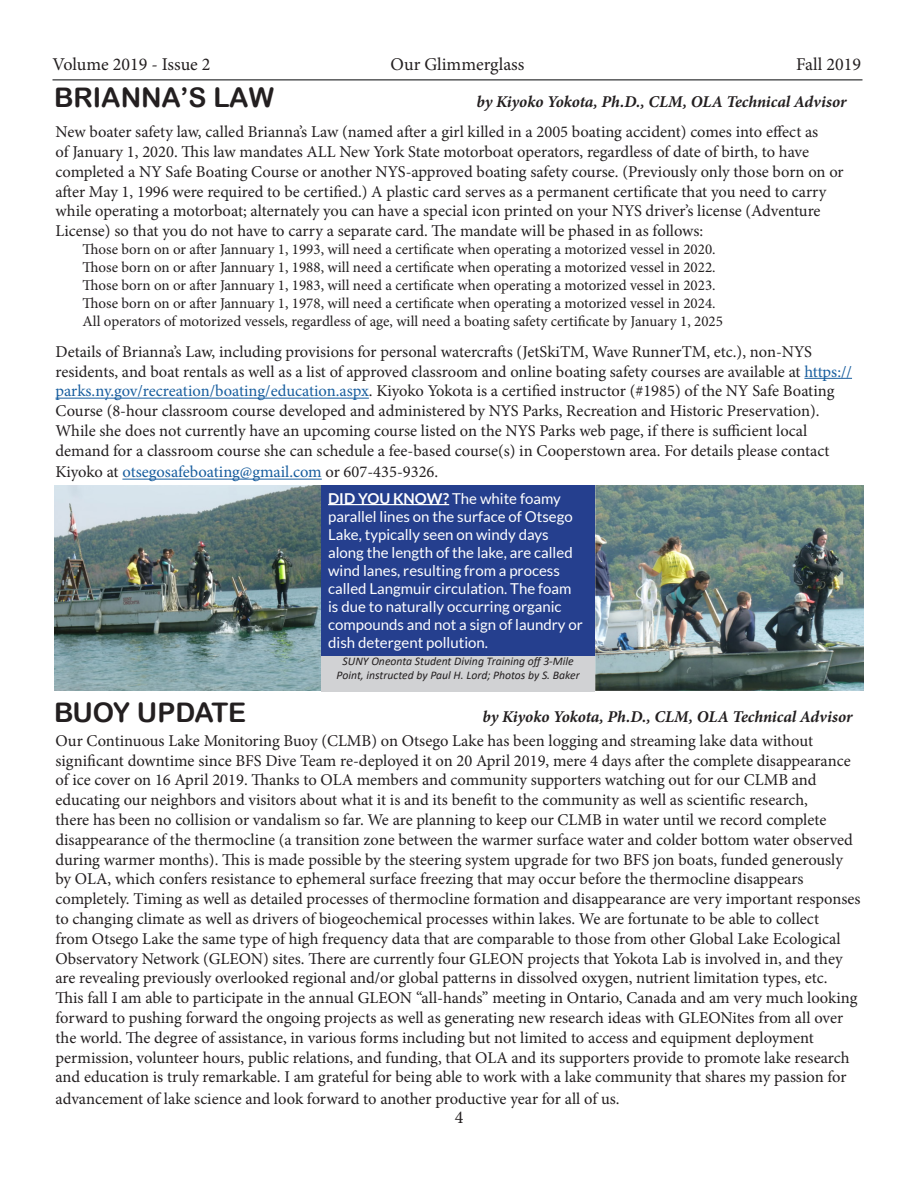
<style>
.page{position:relative;width:918px;height:1188px;background:#fff}
.page>*{position:absolute;margin:0;border:0;box-sizing:border-box;transform-origin:0 0}
.byline{font:27px "Arial Rounded MT Bold";color:#231f20}
.byline-2{font:27px "Arial Rounded MT Bold";letter-spacing:-.02em;color:#231f20}
.t1{font:18px "Minion Pro";color:#231f20}
.t2{font:16.5px/19.8px "Minion Pro";color:#231f20}
.byline-3{font:italic 700 16.5px "Minion Pro";letter-spacing:-.005em;color:#231f20}
.t3{font:16.5px "Minion Pro";color:#175d9e}
.t4{font:15px "Minion Pro";color:#231f20}
.t5{font:15px/18px "Lato";color:#fff}
.t6{font:italic 11.7px/14.1px "Calibri";color:#231f20;text-align:center}
.s1{color:#175d9e}
.s2{color:#231f20}
.s3{font-weight:700}
</style>
<div class="page">
<hr style="left:52px;top:79px;width:810px;height:2px;background:#57585a">
<hr style="left:804px;top:378px;width:48px;height:1px;background:#175d9e">
<hr style="left:56px;top:398px;width:313px;height:1px;background:#175d9e">
<hr style="left:122px;top:479px;width:200px;height:1px;background:#175d9e">
<img style="left:54px;top:485px;width:267px;height:206px">
<img style="left:595px;top:485px;width:269px;height:205px">
<div style="left:321px;top:485px;width:274px;height:172px;background:#253f8e"></div>
<hr style="left:328px;top:504px;width:121px;height:1px;background:#fff">
<div style="left:321px;top:657px;width:274px;height:35px;background:#d1d2d4"></div>
<p class="t1" style="left:52px;top:52px;width:160px">Volume 2019 - Issue 2</p>
<p class="t1" style="left:391px;top:52px;width:135px">Our Glimmerglass</p>
<p class="t1" style="left:796px;top:52px;width:66px">Fall 2019</p>
<p class="byline" style="left:54px;top:82px;width:222px">BRIANNA’S LAW</p>
<p class="byline-3" style="left:477px;top:90px;width:372px">by Kiyoko Yokota, Ph.D., CLM, OLA Technical Advisor</p>
<p class="t2" style="left:56px;top:122px;width:790px">New boater safety law, called Brianna’s Law (named after a girl killed in a 2005 boating accident) comes into effect as<br>of January 1, 2020. This law mandates ALL New York State motorboat operators, regardless of date of birth, to have completed a NY Safe Boating Course or another NYS-approved boating safety course. (Previously only those born on or after May 1, 1996 were required to be certified.) A plastic card serves as a permanent certificate that you need to carry while operating a motorboat; alternately you can have a special icon printed on your NYS driver’s license (Adventure License) so that you do not have to carry a separate card. The mandate will be phased in as follows:</p>
<p class="t4" style="left:82px;top:239px;width:635px">Those born on or after Jannuary 1, 1993, will need a certificate when operating a motorized vessel in 2020.</p>
<p class="t4" style="left:82px;top:257px;width:635px">Those born on or after Jannuary 1, 1988, will need a certificate when operating a motorized vessel in 2022.</p>
<p class="t4" style="left:82px;top:275px;width:635px">Those born on or after Jannuary 1, 1983, will need a certificate when operating a motorized vessel in 2023.</p>
<p class="t4" style="left:82px;top:293px;width:635px">Those born on or after Jannuary 1, 1978, will need a certificate when operating a motorized vessel in 2024.</p>
<p class="t4" style="left:82px;top:311px;width:642px">All operators of motorized vessels, regardless of age, will need a boating safety certificate by January 1, 2025</p>
<p class="t2" style="left:56px;top:342px;width:798px">Details of Brianna’s Law, including provisions for personal watercrafts (JetSkiTM, Wave RunnerTM, etc.), non-NYS residents, and boat rentals as well as a list of approved classroom and online boating safety courses are available at <span class="s1">https:// parks.ny.gov/recreation/boating/education.aspx</span>. Kiyoko Yokota is a certified instructor (#1985) of the NY Safe Boating Course (8-hour classroom course developed and administered by NYS Parks, Recreation and Historic Preservation).<br>While she does not currently have an upcoming course listed on the NYS Parks web page, if there is sufficient local demand for a classroom course she can schedule a fee-based course(s) in Cooperstown area. For details please contact</p>
<p class="t3" style="left:56px;top:461px;width:384px"><span class="s2">Kiyoko at</span> otsegosafeboating@gmail.com <span class="s2">or 607-435-9326.</span></p>
<p class="t5" style="left:328px;top:489px;width:256px"><span class="s3">DID YOU KNOW?</span> The white foamy parallel lines on the surface of Otsego Lake, typically seen on windy days along the length of the lake, are called wind lanes, resulting from a process called Langmuir circulation. The foam is due to naturally occurring organic compounds and not a sign of laundry or dish detergent pollution.</p>
<p class="t6" style="left:337px;top:654px;width:245px">SUNY Oneonta Student Diving Training off 3-Mile<br>Point, instructed by Paul H. Lord; Photos by S. Baker</p>
<p class="byline-2" style="left:54px;top:697px;width:194px">BUOY UPDATE</p>
<p class="byline-3" style="left:483px;top:705px;width:372px">by Kiyoko Yokota, Ph.D., CLM, OLA Technical Advisor</p>
<p class="t2" style="left:56px;top:731px;width:807px">Our Continuous Lake Monitoring Buoy (CLMB) on Otsego Lake has been logging and streaming lake data without significant downtime since BFS Dive Team re-deployed it on 20 April 2019, mere 4 days after the complete disappearance of ice cover on 16 April 2019. Thanks to OLA members and community supporters watching out for our CLMB and educating our neighbors and visitors about what it is and its benefit to the community as well as scientific research,<br>there has been no collision or vandalism so far. We are planning to keep our CLMB in water until we record complete disappearance of the thermocline (a transition zone between the warmer surface water and colder bottom water observed during warmer months). This is made possible by the steering system upgrade for two BFS jon boats, funded generously by OLA, which confers resistance to ephemeral surface freezing that may occur before the thermocline disappears completely. Timing as well as detailed processes of thermocline formation and disappearance are very important responses to changing climate as well as drivers of biogeochemical processes within lakes. We are fortunate to be able to collect<br>from Otsego Lake the same type of high frequency data that are comparable to those from other Global Lake Ecological Observatory Network (GLEON) sites. There are currently four GLEON projects that Yokota Lab is involved in, and they are revealing previously overlooked regional and/or global patterns in dissolved oxygen, nutrient limitation types, etc.<br>This fall I am able to participate in the annual GLEON “all-hands” meeting in Ontario, Canada and am very much looking forward to pushing forward the ongoing projects as well as generating new research ideas with GLEONites from all over the world. The degree of assistance, in various forms including but not limited to access and equipment deployment permission, volunteer hours, public relations, and funding, that OLA and its supporters provide to promote lake research and education is truly remarkable. I am grateful for being able to work with a lake community that shares my passion for</p>
<p class="t2" style="left:56px;top:1089px;width:566px">advancement of lake science and look forward to another productive year for all of us.</p>
<p class="t1" style="left:455px;top:1105px;width:10px">4</p>
</div>
